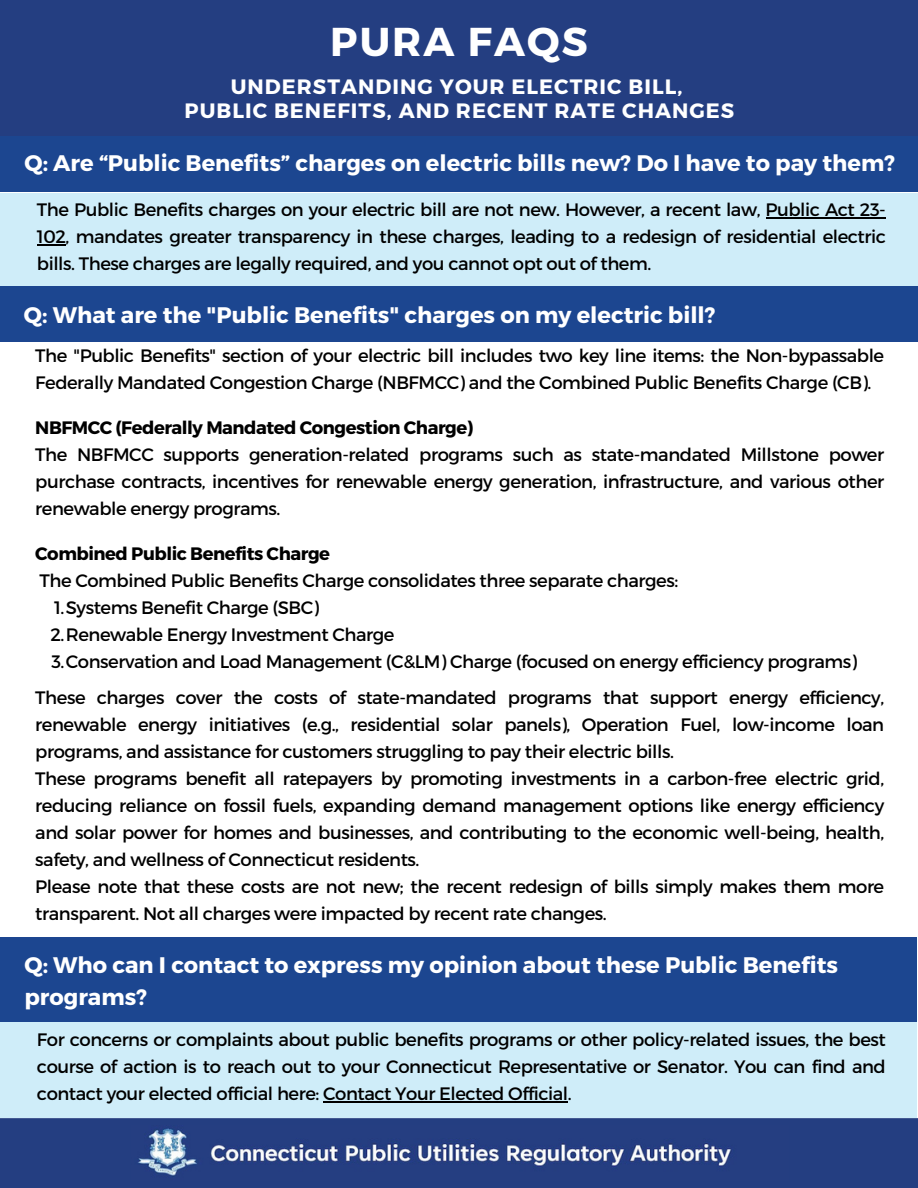
<style>
.page{position:relative;width:918px;height:1188px;background:#fff}
.page>*{position:absolute;margin:0;border:0;box-sizing:border-box;transform-origin:0 0}
.t1{font:700 40.2px "Montserrat";letter-spacing:.05em;color:#fff}
.t2{font:700 22.5px/31.5px "Montserrat";color:#fff}
.t3{font:700 20.85px/23.7px "Montserrat";letter-spacing:.05em;color:#fff;text-align:center}
.t4{font:18px/27px "Montserrat";letter-spacing:-.025em;color:#000;text-align:justify}
.t5{font:700 18px "Montserrat";letter-spacing:-.025em;color:#000}
</style>
<div class="page">
<div style="left:0;top:1022px;width:917px;height:96px;background:#cfedf9"></div>
<div style="left:0;top:1118px;width:918px;height:70px;background:#243e81"></div>
<div style="left:0;top:0;width:918px;height:142px;background:#243e81"></div>
<img style="left:132px;top:1125px;width:657px;height:55px">
<div style="left:0;top:136px;width:918px;height:55px;background:#1c4690"></div>
<div style="left:0;top:193px;width:918px;height:95px;background:#cfedf9"></div>
<hr style="left:766px;top:217px;width:119px;height:1px;background:#000">
<svg style="left:37px;top:244px;width:29px;height:1px"></svg>
<div style="left:0;top:287px;width:917px;height:55px;background:#1c4690"></div>
<div style="left:0;top:937px;width:917px;height:85px;background:#1c4690"></div>
<hr style="left:323px;top:1101px;width:245px;height:2px;background:#000">
<p class="t1" style="left:330px;top:15px;width:259px">PURA FAQS</p>
<p class="t3" style="left:185px;top:74px;width:551px">UNDERSTANDING YOUR ELECTRIC BILL,<br>PUBLIC BENEFITS, AND RECENT RATE CHANGES</p>
<p class="t2" style="left:24px;top:146px;width:872px">Q: Are “Public Benefits” charges on electric bills new? Do I have to pay them?</p>
<h2 class="t4" style="left:37px;top:195px;width:850px">The Public Benefits charges on your electric bill are not new. However, a recent law, Public Act 23- 102, mandates greater transparency in these charges, leading to a redesign of residential electric bills. These charges are legally required, and you cannot opt out of them.</h2>
<p class="t2" style="left:24px;top:298px;width:693px">Q: What are the "Public Benefits" charges on my electric bill?</p>
<h2 class="t4" style="left:35px;top:341px;width:850px">The "Public Benefits" section of your electric bill includes two key line items: the Non-bypassable<br>Federally Mandated Congestion Charge (NBFMCC) and the Combined Public Benefits Charge (CB).</h2>
<p class="t5" style="left:35px;top:415px;width:439px">NBFMCC (Federally Mandated Congestion Charge)</p>
<p class="t4" style="left:35px;top:440px;width:850px">The NBFMCC supports generation-related programs such as state-mandated Millstone power purchase contracts, incentives for renewable energy generation, infrastructure, and various other renewable energy programs.</p>
<p class="t5" style="left:35px;top:541px;width:296px">Combined Public Benefits Charge</p>
<p class="t4" style="left:40px;top:566px;width:640px">The Combined Public Benefits Charge consolidates three separate charges:</p>
<p class="t4" style="left:54px;top:593px;width:267px">1.Systems Benefit Charge (SBC)</p>
<p class="t4" style="left:50px;top:620px;width:346px">2.Renewable Energy Investment Charge</p>
<p class="t4" style="left:51px;top:647px;width:807px">3.Conservation and Load Management (C&amp;LM) Charge (focused on energy efficiency programs)</p>
<p class="t4" style="left:35px;top:683px;width:850px">These charges cover the costs of state-mandated programs that support energy efficiency, renewable energy initiatives (e.g., residential solar panels), Operation Fuel, low-income loan programs, and assistance for customers struggling to pay their electric bills.</p>
<p class="t4" style="left:35px;top:764px;width:850px">These programs benefit all ratepayers by promoting investments in a carbon-free electric grid, reducing reliance on fossil fuels, expanding demand management options like energy efficiency and solar power for homes and businesses, and contributing to the economic well-being, health, safety, and wellness of Connecticut residents.</p>
<p class="t4" style="left:35px;top:872px;width:850px">Please note that these costs are not new; the recent redesign of bills simply makes them more transparent. Not all charges were impacted by recent rate changes.</p>
<h2 class="t2" style="left:24px;top:948px;width:815px">Q: Who can I contact to express my opinion about these Public Benefits programs?</h2>
<p class="t4" style="left:37px;top:1026px;width:850px">For concerns or complaints about public benefits programs or other policy-related issues, the best course of action is to reach out to your Connecticut Representative or Senator. You can find and contact your elected official here: Contact Your Elected Official.</p>
</div>
